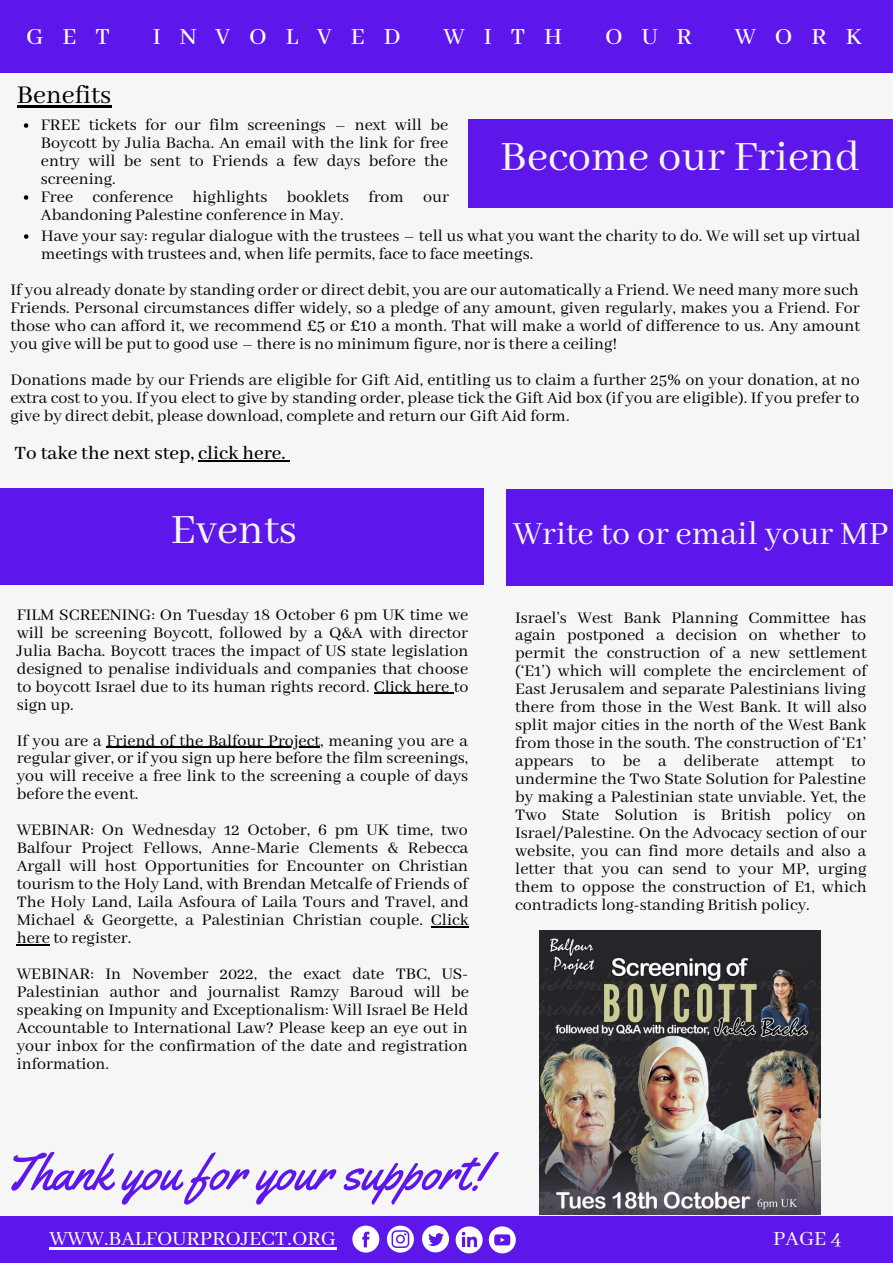
<style>
.page{position:relative;width:893px;height:1264px;background:#fff}
.page>*{position:absolute;margin:0;border:0;box-sizing:border-box;transform-origin:0 0}
.t1{font:50.85px "Yellowtail";color:#5e17eb}
.t2{font:46.5px "Abhaya Libre";color:#f6f6f6}
.t3{font:36px "Abhaya Libre";color:#f6f6f6}
.t4{font:28.5px "Abhaya Libre";color:#000}
.t5{font:500 25.65px "Abhaya Libre";letter-spacing:.735em;color:#fff}
.t6{font:22.5px "Abhaya Libre";color:#fff}
.t7{font:500 21px "Abhaya Libre";color:#000}
.t8{font:18px/18px "Abhaya Libre";color:#000;text-align:justify}
</style>
<div class="page">
<div style="left:0;top:0;width:892px;height:1262px;background:#f6f6f6"></div>
<div style="left:0;top:1215px;width:892px;height:47px;background:#5e17eb"></div>
<svg style="left:352px;top:1225px;width:27px;height:27px"></svg>
<svg style="left:387px;top:1225px;width:27px;height:27px"></svg>
<svg style="left:422px;top:1225px;width:27px;height:27px"></svg>
<svg style="left:455px;top:1226px;width:27px;height:27px"></svg>
<svg style="left:489px;top:1226px;width:26px;height:27px"></svg>
<div style="left:0;top:0;width:892px;height:73px;background:#5e17eb"></div>
<div style="left:506px;top:489px;width:386px;height:96px;background:#5e17eb"></div>
<hr style="left:17px;top:105px;width:94px;height:2px;background:#000">
<div style="left:468px;top:119px;width:423px;height:89px;background:#5e17eb"></div>
<div style="left:0;top:488px;width:483px;height:97px;background:#5e17eb"></div>
<img style="left:539px;top:930px;width:281px;height:284px">
<hr style="left:49px;top:1246px;width:287px;height:3px;background:#fff">
<hr style="left:374px;top:692px;width:75px;height:1px;background:#000">
<hr style="left:107px;top:746px;width:213px;height:1px;background:#000">
<hr style="left:431px;top:926px;width:37px;height:1px;background:#000">
<hr style="left:17px;top:944px;width:33px;height:1px;background:#000">
<svg style="left:24px;top:123px;width:4px;height:5px"></svg>
<svg style="left:24px;top:195px;width:4px;height:5px"></svg>
<svg style="left:24px;top:234px;width:4px;height:5px"></svg>
<hr style="left:198px;top:460px;width:83px;height:1px;background:#000">
<p class="t5" style="left:26px;top:22px;width:85px">GET</p>
<p class="t5" style="left:153px;top:22px;width:249px">INVOLVED</p>
<p class="t5" style="left:443px;top:22px;width:120px">WITH</p>
<p class="t5" style="left:605px;top:22px;width:88px">OUR</p>
<p class="t5" style="left:734px;top:22px;width:129px">WORK</p>
<p class="t4" style="left:17px;top:79px;width:96px">Benefits</p>
<p class="t8" style="left:41px;top:116px;width:409px">FREE tickets for our film screenings – next will be Boycott by Julia Bacha. An email with the link for free entry will be sent to Friends a few days before the screening.</p>
<p class="t8" style="left:41px;top:188px;width:409px">Free conference highlights booklets from our<br>Abandoning Palestine conference in May.</p>
<p class="t8" style="left:41px;top:227px;width:821px">Have your say: regular dialogue with the trustees – tell us what you want the charity to do. We will set up virtual meetings with trustees and, when life permits, face to face meetings.</p>
<p class="t8" style="left:10px;top:281px;width:851px">If you already donate by standing order or direct debit, you are our automatically a Friend. We need many more such Friends. Personal circumstances differ widely, so a pledge of any amount, given regularly, makes you a Friend. For those who can afford it, we recommend £5 or £10 a month. That will make a world of difference to us. Any amount you give will be put to good use – there is no minimum figure, nor is there a ceiling!</p>
<p class="t8" style="left:10px;top:371px;width:850px">Donations made by our Friends are eligible for Gift Aid, entitling us to claim a further 25% on your donation, at no extra cost to you. If you elect to give by standing order, please tick the Gift Aid box (if you are eligible). If you prefer to give by direct debit, please download, complete and return our Gift Aid form.</p>
<p class="t7" style="left:14px;top:441px;width:272px">To take the next step, click here.</p>
<p class="t2" style="left:500px;top:131px;width:361px">Become our Friend</p>
<p class="t2" style="left:171px;top:504px;width:127px">Events</p>
<p class="t8" style="left:17px;top:606px;width:453px">FILM SCREENING: On Tuesday 18 October 6 pm UK time we will be screening Boycott, followed by a Q&amp;A with director Julia Bacha. Boycott traces the impact of US state legislation designed to penalise individuals and companies that choose to boycott Israel due to its human rights record. Click here to sign up.</p>
<p class="t8" style="left:17px;top:732px;width:453px">If you are a Friend of the Balfour Project, meaning you are a regular giver, or if you sign up here before the film screenings, you will receive a free link to the screening a couple of days before the event.</p>
<p class="t8" style="left:17px;top:822px;width:453px">WEBINAR: On Wednesday 12 October, 6 pm UK time, two Balfour Project Fellows, Anne-Marie Clements &amp; Rebecca Argall will host Opportunities for Encounter on Christian tourism to the Holy Land, with Brendan Metcalfe of Friends of The Holy Land, Laila Asfoura of Laila Tours and Travel, and Michael &amp; Georgette, a Palestinian Christian couple. Click here to register.</p>
<p class="t8" style="left:17px;top:965px;width:453px">WEBINAR: In November 2022, the exact date TBC, US-Palestinian author and journalist Ramzy Baroud will be speaking on Impunity and Exceptionalism: Will Israel Be Held Accountable to International Law? Please keep an eye out in your inbox for the confirmation of the date and registration information.</p>
<p class="t3" style="left:513px;top:513px;width:377px">Write to or email your MP</p>
<p class="t8" style="left:515px;top:609px;width:353px">Israel’s West Bank Planning Committee has again postponed a decision on whether to permit the construction of a new settlement (‘E1’) which will complete the encirclement of East Jerusalem and separate Palestinians living there from those in the West Bank. It will also split major cities in the north of the West Bank from those in the south. The construction of ‘E1’ appears to be a deliberate attempt to undermine the Two State Solution for Palestine by making a Palestinian state unviable. Yet, the Two State Solution is British policy on Israel/Palestine. On the Advocacy section of our website, you can find more details and also a letter that you can send to your MP, urging them to oppose the construction of E1, which contradicts long-standing British policy.</p>
<p class="t1" style="left:3px;top:1139px;width:483px">Thank you for your support!</p>
<p class="t6" style="left:49px;top:1225px;width:288px">WWW.BALFOURPROJECT.ORG</p>
<p class="t6" style="left:773px;top:1225px;width:70px">PAGE 4</p>
</div>
